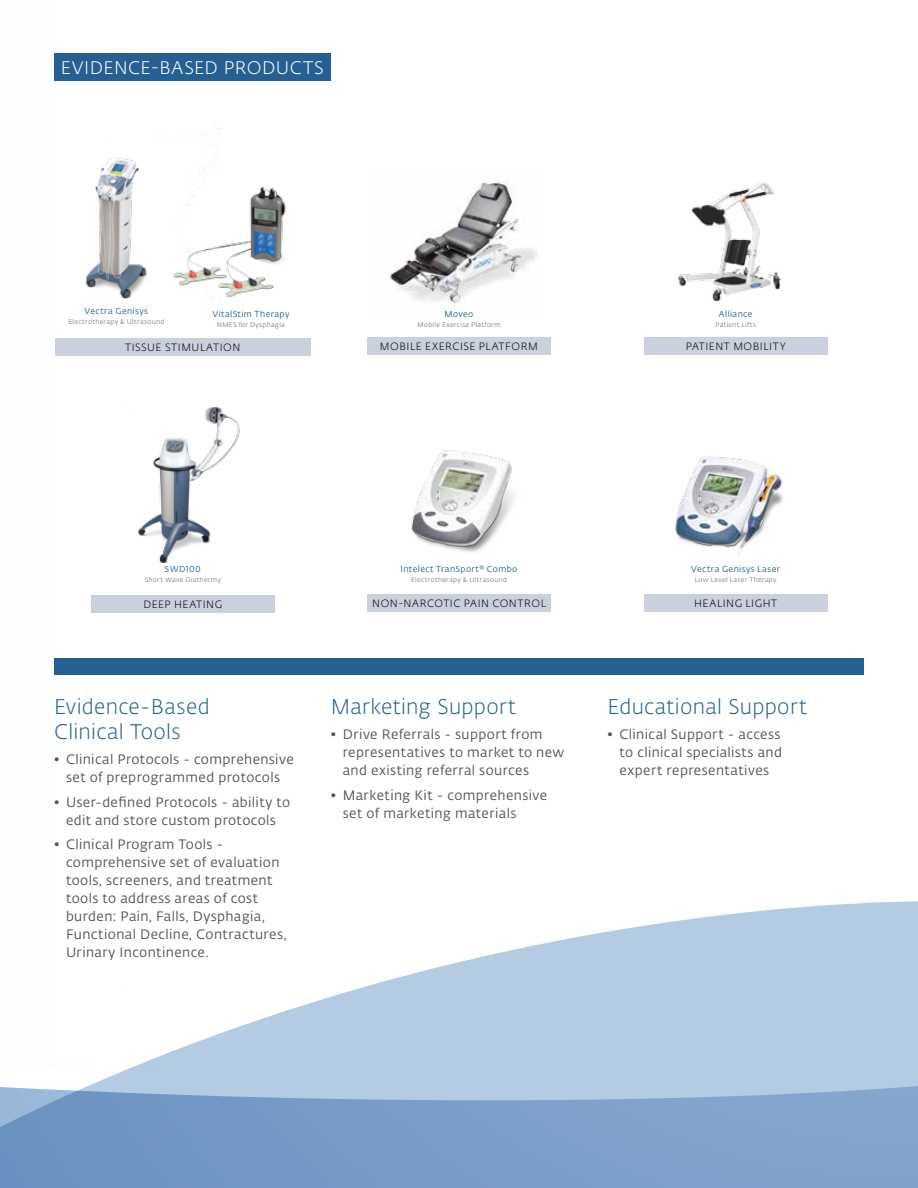
<style>
.page{position:relative;width:918px;height:1188px;background:#fff}
.page>*{position:absolute;margin:0;border:0;box-sizing:border-box;transform-origin:0 0}
.t1{font:300 21px/25.2px "Fedra Sans Alt Pro";letter-spacing:.015em;color:#266092}
.t2{font:300 18px "Fedra Sans Alt Pro";letter-spacing:.025em;color:#fff}
.t3{font:13.5px/18px "Fedra Sans Alt Pro";letter-spacing:.03em;color:#54534a}
.t4{font:300 10.5px "Fedra Sans Alt Pro";letter-spacing:.05em;color:#000}
.t5{font:8.55px "Fedra Sans Alt Pro";letter-spacing:.045em;color:#266092}
.t6{font:6.75px "Fedra Sans Alt Pro";letter-spacing:.045em;color:#808285}
</style>
<div class="page">
<svg style="left:0;top:901px;width:918px;height:287px"></svg>
<img style="left:388px;top:181px;width:150px;height:123px">
<div style="left:54px;top:658px;width:810px;height:16px;background:#266092"></div>
<img style="left:85px;top:158px;width:63px;height:141px">
<div style="left:55px;top:338px;width:255px;height:17px;background:#cbd0df"></div>
<div style="left:367px;top:595px;width:184px;height:17px;background:#cbd0df"></div>
<div style="left:367px;top:337px;width:184px;height:17px;background:#cbd0df"></div>
<div style="left:644px;top:337px;width:183px;height:17px;background:#cbd0df"></div>
<div style="left:91px;top:595px;width:183px;height:17px;background:#cbd0df"></div>
<div style="left:644px;top:595px;width:183px;height:17px;background:#cbd0df"></div>
<img style="left:173px;top:186px;width:113px;height:111px">
<img style="left:137px;top:407px;width:103px;height:155px">
<img style="left:411px;top:450px;width:103px;height:102px">
<img style="left:675px;top:456px;width:108px;height:98px">
<div style="left:54px;top:53px;width:277px;height:28px;background:#266092"></div>
<img style="left:678px;top:182px;width:103px;height:120px">
<h2 class="t2" style="left:61px;top:56px;width:265px">EVIDENCE-BASED PRODUCTS</h2>
<p class="t5" style="left:85px;top:305px;width:65px">Vectra Genisys</p>
<p class="t6" style="left:68px;top:317px;width:97px">Electrotherapy &amp; Ultrasound</p>
<p class="t5" style="left:212px;top:308px;width:79px">VitalStim Therapy</p>
<p class="t6" style="left:217px;top:320px;width:69px">NMES for Dysphagia</p>
<p class="t5" style="left:445px;top:308px;width:30px">Moveo</p>
<p class="t6" style="left:417px;top:320px;width:85px">Mobile Exercise Platform</p>
<p class="t5" style="left:719px;top:308px;width:35px">Alliance</p>
<p class="t6" style="left:715px;top:320px;width:42px">Patient Lifts</p>
<p class="t4" style="left:125px;top:340px;width:117px">TISSUE STIMULATION</p>
<p class="t4" style="left:380px;top:339px;width:160px">MOBILE EXERCISE PLATFORM</p>
<p class="t4" style="left:686px;top:339px;width:102px">PATIENT MOBILITY</p>
<p class="t5" style="left:165px;top:563px;width:38px">SWD100</p>
<p class="t6" style="left:145px;top:575px;width:78px">Short Wave Diathermy</p>
<p class="t5" style="left:401px;top:563px;width:118px">Intelect TranSport® Combo</p>
<p class="t6" style="left:411px;top:575px;width:97px">Electrotherapy &amp; Ultrasound</p>
<p class="t5" style="left:691px;top:563px;width:90px">Vectra Genisys Laser</p>
<p class="t6" style="left:695px;top:575px;width:83px">Low Level Laser Therapy</p>
<p class="t4" style="left:143px;top:597px;width:80px">DEEP HEATING</p>
<p class="t4" style="left:694px;top:597px;width:85px">HEALING LIGHT</p>
<p class="t4" style="left:372px;top:597px;width:175px">NON-NARCOTIC PAIN CONTROL</p>
<h1 class="t1" style="left:54px;top:694px;width:157px">Evidence-Based<br>Clinical Tools</h1>
<p class="t3" style="left:54px;top:750px;width:241px;text-align:center">• Clinical Protocols - comprehensive set of preprogrammed protocols</p>
<p class="t3" style="left:54px;top:793px;width:238px;text-align:center">• User-defined Protocols - ability to edit and store custom protocols</p>
<p class="t3" style="left:66px;top:835px;width:222px;text-indent:-12px">• Clinical Program Tools - comprehensive set of evaluation tools, screeners, and treatment tools to address areas of cost burden: Pain, Falls, Dysphagia,<br>Functional Decline, Contractures,<br>Urinary Incontinence.</p>
<h1 class="t1" style="left:331px;top:694px;width:187px">Marketing Support</h1>
<p class="t3" style="left:343px;top:725px;width:223px;text-indent:-12px">• Drive Referrals - support from representatives to market to new and existing referral sources</p>
<p class="t3" style="left:343px;top:785px;width:206px;text-indent:-12px">• Marketing Kit - comprehensive set of marketing materials</p>
<h1 class="t1" style="left:608px;top:694px;width:201px">Educational Support</h1>
<p class="t3" style="left:620px;top:725px;width:164px;text-align:justify;text-indent:-12px">• Clinical Support - access to clinical specialists and expert representatives</p>
</div>
